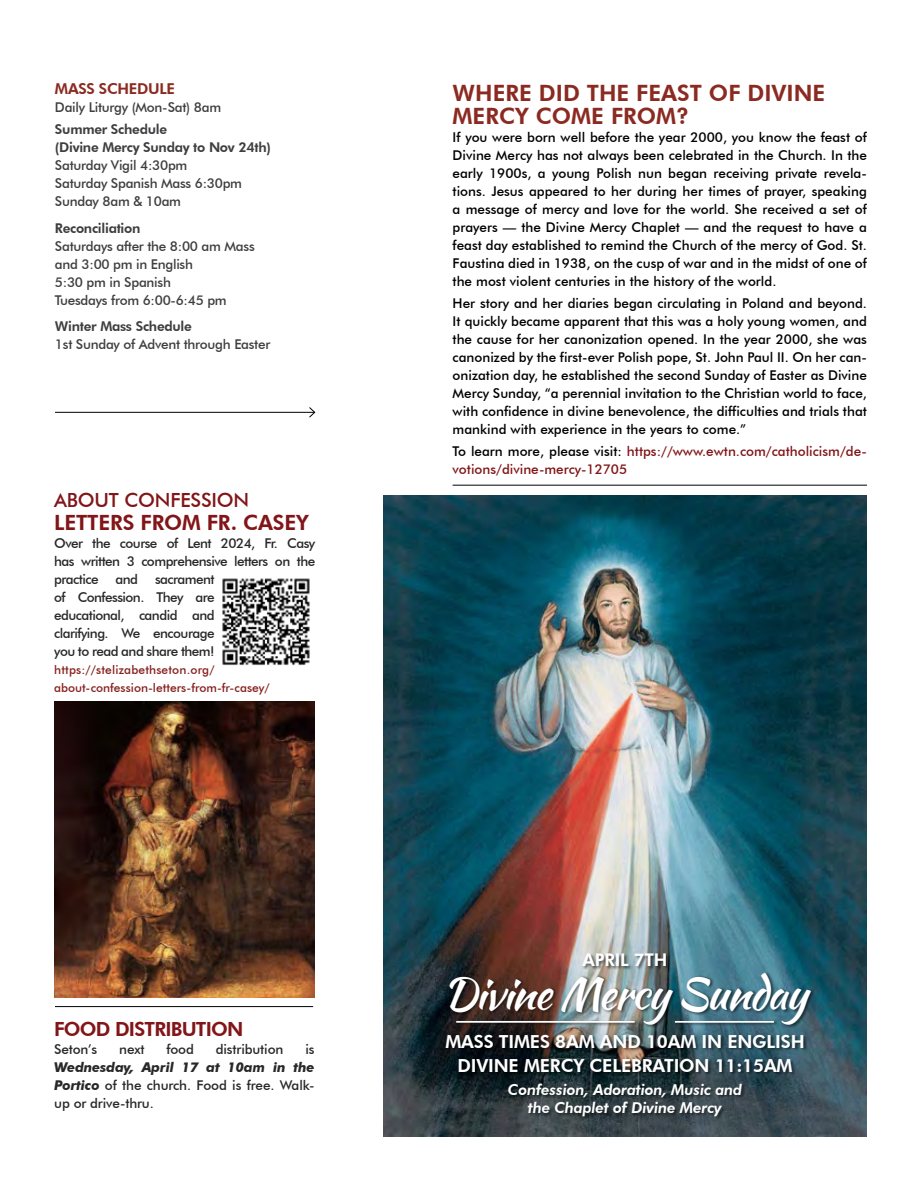
<style>
.page{position:relative;width:918px;height:1188px;background:#fff}
.page>*{position:absolute;margin:0;border:0;box-sizing:border-box;transform-origin:0 0}
.t1{font:43.8px "Kaushan Script";letter-spacing:-.03em;color:#fff}
.t2{font:800 22.5px/22.5px "Futura BT";color:#8b2a21}
.t3{font:800 21px "Futura BT";letter-spacing:-.01em;color:#811518}
.t4{font:800 19.5px "Futura BT";letter-spacing:-.04em;color:#811518}
.t5{font:500 19.5px "Futura BT";letter-spacing:-.01em;color:#811518}
.t6{font:800 18px/24px "Futura BT";letter-spacing:-.01em;color:#fff;text-align:center}
.t7{font:800 17.55px "Futura BT";letter-spacing:-.01em;color:#fff}
.t8{font:italic 800 15px/18px "Futura BT";letter-spacing:-.01em;color:#fff;text-align:center}
.t9{font:800 15px "Futura BT";letter-spacing:-.02em;color:#8b2a21}
.t10{font:500 13.5px/18px "Futura BT";color:#000;text-align:justify}
.t11{font:500 13.5px/18px "Futura BT";letter-spacing:-.04em;color:#282829;text-align:justify}
.t12{font:500 13.5px/18px "Futura BT";letter-spacing:-.02em;color:#3e3d40}
.t13{font:500 13.5px/18px "Futura BT";color:#811518}
.t14{font:800 13.5px/18px "Futura BT";letter-spacing:-.02em;color:#3e3d40}
.t15{font:500 13.5px "Futura BT";letter-spacing:-.01em;color:#282829}
.t16{font:500 12px/18px "Futura BT";color:#86201d}
.s1{font-weight:700;font-style:italic}
.s2{color:#000}
</style>
<div class="page">
<hr style="left:55px;top:412px;width:260px;height:1px;background:#000">
<svg style="left:308px;top:407px;width:8px;height:11px"></svg>
<hr style="left:55px;top:1006px;width:258px;height:1px;background:#000">
<hr style="left:453px;top:485px;width:414px;height:1px;background:#000">
<img style="left:54px;top:702px;width:261px;height:296px">
<img style="left:222px;top:578px;width:88px;height:88px">
<img style="left:384px;top:496px;width:482px;height:641px">
<div style="left:445px;top:972px;width:370px;height:148px;background:#000;opacity:.56"></div>
<div style="left:582px;top:954px;width:88px;height:16px;background:#000;opacity:.56"></div>
<div style="left:456px;top:1020px;width:183px;height:7px;background:#000;opacity:.56"></div>
<hr style="left:456px;top:1021px;width:179px;height:2px;background:#fff">
<div style="left:674px;top:1020px;width:104px;height:7px;background:#000;opacity:.56"></div>
<hr style="left:675px;top:1021px;width:99px;height:2px;background:#fff">
<p class="t9" style="left:55px;top:80px;width:122px">MASS SCHEDULE</p>
<p class="t12" style="left:55px;top:98px;width:168px">Daily Liturgy (Mon-Sat) 8am</p>
<p class="t14" style="left:55px;top:121px;width:218px">Summer Schedule<br>(Divine Mercy Sunday to Nov 24th)</p>
<p class="t12" style="left:55px;top:157px;width:189px">Saturday Vigil 4:30pm<br>Saturday Spanish Mass 6:30pm<br>Sunday 8am &amp; 10am</p>
<p class="t14" style="left:55px;top:219px;width:87px">Reconciliation</p>
<p class="t12" style="left:55px;top:237px;width:201px">Saturdays after the 8:00 am Mass and 3:00 pm in English<br>5:30 pm in Spanish<br>Tuesdays from 6:00-6:45 pm</p>
<p class="t14" style="left:55px;top:318px;width:138px">Winter Mass Schedule</p>
<p class="t12" style="left:55px;top:336px;width:217px">1st Sunday of Advent through Easter</p>
<h3 class="t5" style="left:54px;top:489px;width:197px">ABOUT CONFESSION</h3>
<h3 class="t3" style="left:54px;top:510px;width:256px">LETTERS FROM FR. CASEY</h3>
<p class="t11" style="left:54px;top:534px;width:263px">Over the course of Lent 2024, Fr. Casy has written 3 comprehensive letters on the practice</p>
<p class="t11" style="left:115px;top:570px;width:24px">and</p>
<p class="t11" style="left:54px;top:570px;width:162px;text-indent:101px">sacrament of Confession. They are educational, candid and clarifying. We encourage you to read and share them!</p>
<p class="t16" style="left:54px;top:660px;width:217px">https://stelizabethseton.org/ about-confession-letters-from-fr-casey/</p>
<h3 class="t4" style="left:54px;top:1017px;width:191px">FOOD DISTRIBUTION</h3>
<p class="t11" style="left:54px;top:1040px;width:45px">Seton’s</p>
<p class="t11" style="left:119px;top:1040px;width:27px">next</p>
<p class="t11" style="left:166px;top:1040px;width:29px">food</p>
<p class="t15" style="left:216px;top:1041px;width:69px">distribution</p>
<p class="t11" style="left:305px;top:1040px;width:11px">is</p>
<p class="t11" style="left:54px;top:1058px;width:262px"><span class="s1">Wednesday, April 17 at 10am in the Portico</span> of the church. Food is free. Walk&shy;up or drive-thru.</p>
<h2 class="t2" style="left:453px;top:82px;width:374px">WHERE DID THE FEAST OF DIVINE<br>MERCY COME FROM?</h2>
<p class="t10" style="left:453px;top:128px;width:416px">If you were born well before the year 2000, you know the feast of Divine Mercy has not always been celebrated in the Church. In the early 1900s, a young Polish nun began receiving private revela&shy;tions. Jesus appeared to her during her times of prayer, speaking a message of mercy and love for the world. She received a set of prayers — the Divine Mercy Chaplet — and the request to have a feast day established to remind the Church of the mercy of God. St.<br>Faustina died in 1938, on the cusp of war and in the midst of one of the most violent centuries in the history of the world.</p>
<p class="t10" style="left:453px;top:294px;width:416px">Her story and her diaries began circulating in Poland and beyond.<br>It quickly became apparent that this was a holy young women, and the cause for her canonization opened. In the year 2000, she was canonized by the first-ever Polish pope, St. John Paul II. On her can&shy;onization day, he established the second Sunday of Easter as Divine Mercy Sunday, “a perennial invitation to the Christian world to face, with confidence in divine benevolence, the difficulties and trials that mankind with experience in the years to come.”</p>
<p class="t13" style="left:453px;top:442px;width:416px"><span class="s2">To learn more, please visit:</span> https://www.ewtn.com/catholicism/de&shy;votions/divine-mercy-12705</p>
<p class="t7" style="left:583px;top:949px;width:86px">APRIL 7TH</p>
<h1 class="t1" style="left:443px;top:961px;width:366px">Divine Mercy Sunday</h1>
<h3 class="t6" style="left:445px;top:1029px;width:361px">MASS TIMES 8AM AND 10AM IN ENGLISH<br>DIVINE MERCY CELEBRATION 11:15AM</h3>
<p class="t8" style="left:508px;top:1080px;width:236px">Confession, Adoration, Music and the Chaplet of Divine Mercy</p>
</div>
